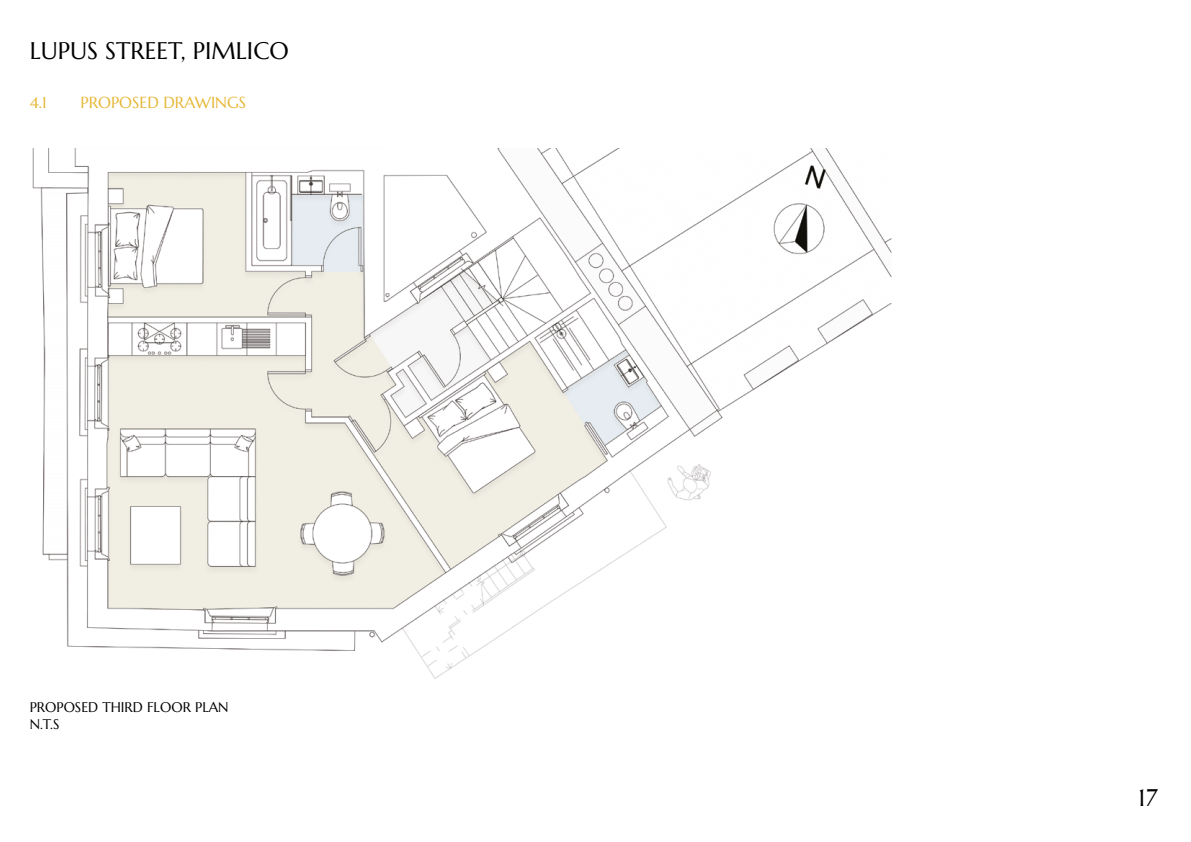
<style>
.page{position:relative;width:1191px;height:842px;background:#fff}
.page>*{position:absolute;margin:0;border:0;box-sizing:border-box;transform-origin:0 0}
.t1{font:24px "Marcellus";color:#000}
.t2{font:16px "Marcellus";color:#e6b738}
.t3{font:14px/16.8px "Marcellus";color:#000}
</style>
<div class="page">
<img style="left:32px;top:148px;width:860px;height:531px">
<h1 class="t1" style="left:30px;top:36px;width:261px">LUPUS STREET, PIMLICO</h1>
<p class="t2" style="left:30px;top:92px;width:19px">4.1</p>
<p class="t2" style="left:81px;top:92px;width:167px">PROPOSED DRAWINGS</p>
<p class="t3" style="left:30px;top:698px;width:200px">PROPOSED THIRD FLOOR PLAN<br>N.T.S</p>
<h1 class="t1" style="left:1138px;top:782px;width:20px">17</h1>
</div>
